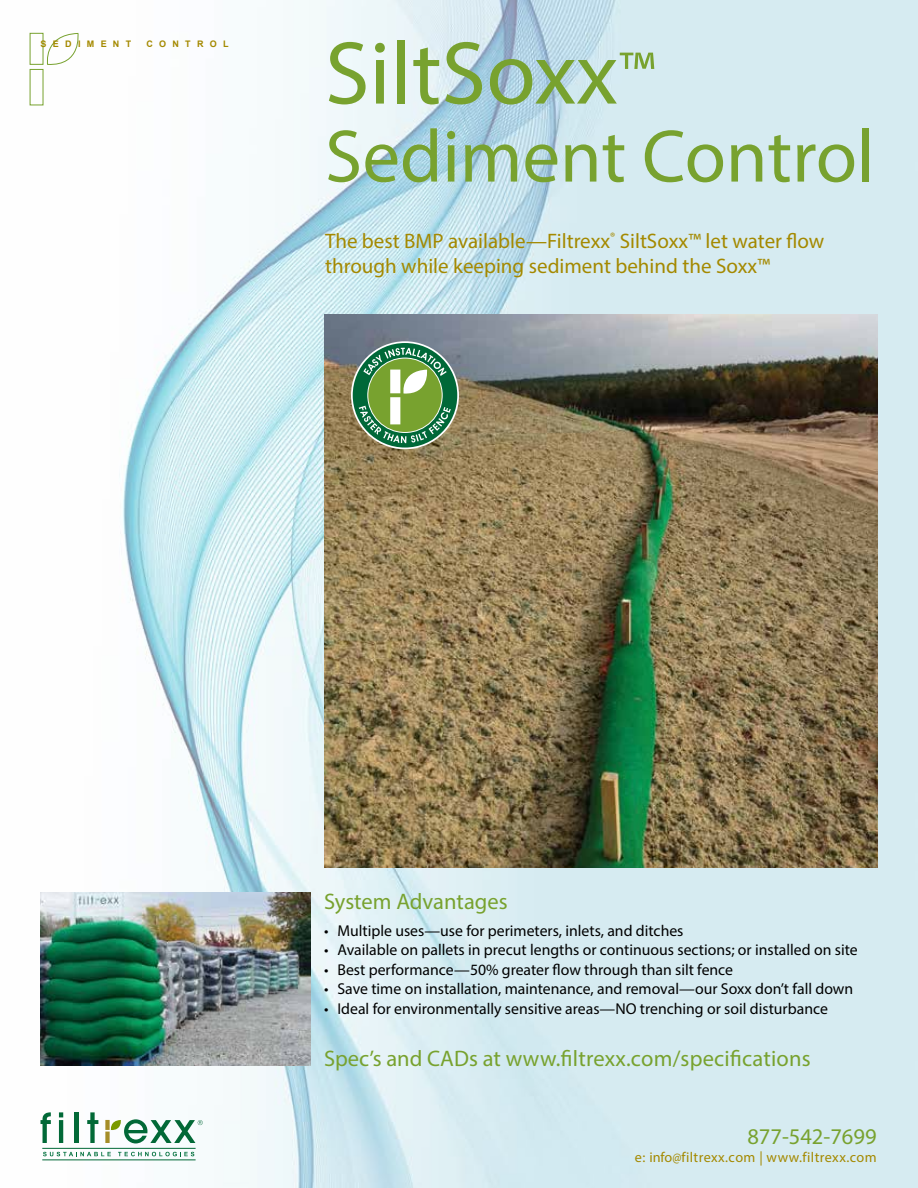
<style>
.page{position:relative;width:918px;height:1188px;background:#fff}
.page>*{position:absolute;margin:0;border:0;box-sizing:border-box;transform-origin:0 0}
.t1{font:90px "Myriad Pro";color:#78a22f}
.t2{font:75px "Myriad Pro";color:#78a22f}
.t3{font:22.5px "Myriad Pro";color:#78a22f}
.t4{font:21px/25.5px "Myriad Pro";color:#a48900}
.t5{font:15.75px "Myriad Pro";color:#000}
.t6{font:14.25px "Myriad Pro";letter-spacing:.03em;color:#a48900}
.t7{font:700 9px "Arial";letter-spacing:.7em;color:#a48900}
.s1{font-size:60px}
</style>
<div class="page">
<img style="left:29px;top:0;width:889px;height:1188px">
<svg style="left:29px;top:33px;width:53px;height:73px"></svg>
<svg style="left:41px;top:1112px;width:10px;height:31px"></svg>
<hr style="left:59px;top:1120px;width:4px;height:23px;background:#026937">
<svg style="left:59px;top:1112px;width:4px;height:5px"></svg>
<div style="left:74px;top:1112px;width:5px;height:31px;background:#026937"></div>
<svg style="left:87px;top:1112px;width:11px;height:31px"></svg>
<div style="left:105px;top:1132px;width:5px;height:11px;background:#a58d28"></div>
<div style="left:105px;top:1120px;width:5px;height:10px;background:#a58d28"></div>
<hr style="left:42px;top:1148px;width:154px;height:1px;background:#026937">
<hr style="left:42px;top:1160px;width:154px;height:1px;background:#026937">
<svg style="left:109px;top:1119px;width:94px;height:24px"></svg>
<svg style="left:43px;top:1152px;width:68px;height:4px"></svg>
<svg style="left:118px;top:1152px;width:76px;height:4px"></svg>
<img style="left:324px;top:314px;width:554px;height:554px">
<svg style="left:352px;top:342px;width:106px;height:106px"></svg>
<div style="left:351px;top:341px;width:108px;height:108px;border:2px solid #fff;border-radius:50%"></div>
<svg style="left:359px;top:348px;width:92px;height:95px"></svg>
<img style="left:40px;top:893px;width:270px;height:173px">
<p class="t7" style="left:41px;top:38px;width:92px">SEDIMENT</p>
<p class="t7" style="left:146px;top:38px;width:84px">CONTROL</p>
<h1 class="t1" style="left:325px;top:18px;width:331px">SiltSoxx<span class="s1">™</span></h1>
<h2 class="t2" style="left:325px;top:110px;width:551px">Sediment Control</h2>
<h3 class="t4" style="left:325px;top:227px;width:501px">The best BMP available—Filtrexx<sup>®</sup> SiltSoxx™ let water flow through while keeping sediment behind the Soxx™</h3>
<h3 class="t3" style="left:324px;top:888px;width:185px">System Advantages</h3>
<p class="t5" style="left:324px;top:921px;width:361px">• Multiple uses—use for perimeters, inlets, and ditches</p>
<p class="t5" style="left:324px;top:940px;width:535px">• Available on pallets in precut lengths or continuous sections; or installed on site</p>
<p class="t5" style="left:324px;top:960px;width:411px">• Best performance—50% greater flow through than silt fence</p>
<p class="t5" style="left:324px;top:979px;width:531px">• Save time on installation, maintenance, and removal—our Soxx don’t fall down</p>
<p class="t5" style="left:324px;top:999px;width:505px">• Ideal for environmentally sensitive areas—NO trenching or soil disturbance</p>
<h3 class="t3" style="left:324px;top:1045px;width:488px">Spec’s and CADs at www.filtrexx.com/specifications</h3>
<h3 class="t3" style="left:747px;top:1123px;width:131px">877-542-7699</h3>
<p class="t6" style="left:635px;top:1149px;width:243px">e: info@filtrexx.com | www.filtrexx.com</p>
</div>
